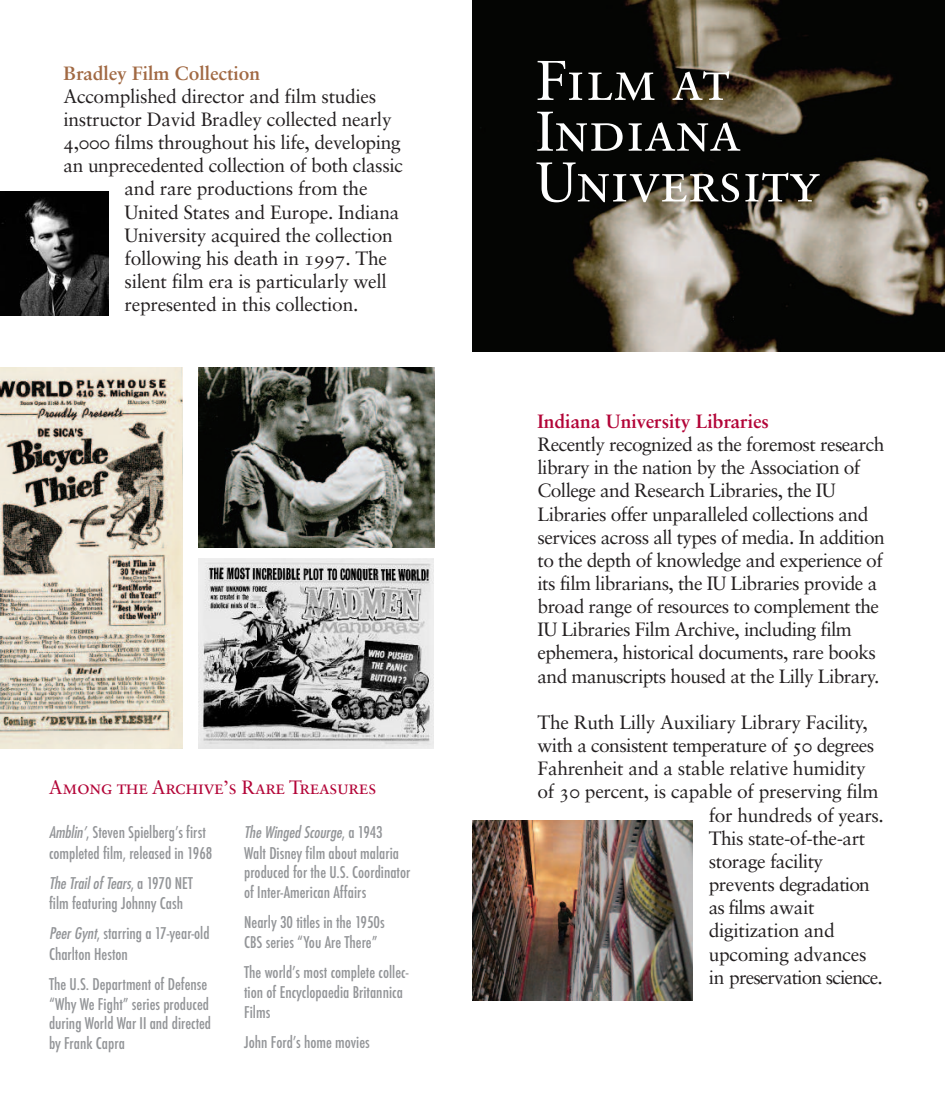
<style>
.page{position:relative;width:945px;height:1103px;background:#fff}
.page>*{position:absolute;margin:0;border:0;box-sizing:border-box;transform-origin:0 0}
.t1{font:56px/50.8px "Sabon Roman SC";color:#fff}
.t2{font:19.25px/23.1px "Sabon Roman Os F";letter-spacing:-.025em;color:#231f20}
.t3{font:19.25px "Sabon Roman Os F";letter-spacing:-.045em;color:#231f20}
.t4{font:19.25px "Sabon Roman SC";letter-spacing:-.02em;color:#b30437}
.t5{font:19.25px "Sabon Bold Os F";color:#b30437}
.t6{font:19.25px "Sabon Bold Os F";color:#a16943}
.t7{font:500 condensed 15.75px/19.8px "Futura";color:#939598}
.s1{font-weight:400;font-style:italic}
</style>
<div class="page">
<img style="left:0;top:191px;width:109px;height:124px">
<img style="left:0;top:367px;width:183px;height:381px">
<img style="left:199px;top:558px;width:235px;height:190px">
<img style="left:198px;top:367px;width:236px;height:180px">
<img style="left:472px;top:820px;width:221px;height:180px">
<img style="left:472px;top:0;width:473px;height:351px">
<p class="t6" style="left:64px;top:65px;width:198px">Bradley Film Collection</p>
<p class="t2" style="left:64px;top:86px;width:314px">Accomplished director and film studies</p>
<p class="t2" style="left:64px;top:109px;width:330px">instructor David Bradley collected nearly</p>
<p class="t2" style="left:64px;top:132px;width:339px">4,000 films throughout his life, developing</p>
<p class="t2" style="left:64px;top:156px;width:341px">an unprecedented collection of both classic</p>
<p class="t2" style="left:125px;top:179px;width:244px">and rare productions from the</p>
<p class="t2" style="left:125px;top:202px;width:276px">United States and Europe. Indiana</p>
<p class="t2" style="left:125px;top:225px;width:270px">University acquired the collection</p>
<p class="t2" style="left:125px;top:248px;width:264px">following his death in 1997. The</p>
<p class="t2" style="left:125px;top:271px;width:264px">silent film era is particularly well</p>
<p class="t2" style="left:125px;top:294px;width:235px">represented in this collection.</p>
<p class="t4" style="left:49px;top:779px;width:329px">Among the Archive’s Rare Treasures</p>
<p class="t7" style="left:49px;top:822px;width:165px;line-height:20.3px"><span class="s1">Amblin’</span>, Steven Spielberg’s first completed film, released in 1968</p>
<p class="t7" style="left:49px;top:873px;width:146px;line-height:20.3px"><span class="s1">The Trail of Tears</span>, a 1970 NET film featuring Johnny Cash</p>
<p class="t7" style="left:49px;top:923px;width:162px;line-height:20.3px"><span class="s1">Peer Gynt</span>, starring a 17-year-old<br>Charlton Heston</p>
<p class="t7" style="left:49px;top:974px;width:164px">The U.S. Department of Defense “Why We Fight” series produced during World War II and directed by Frank Capra</p>
<p class="t7" style="left:244px;top:822px;width:168px"><span class="s1">The Winged Scourge</span>, a 1943<br>Walt Disney film about malaria produced for the U.S. Coordinator of Inter-American Affairs</p>
<p class="t7" style="left:244px;top:912px;width:142px">Nearly 30 titles in the 1950s<br>CBS series “You Are There”</p>
<p class="t7" style="left:244px;top:962px;width:166px">The world’s most complete collec&shy;tion of Encyclopaedia Britannica<br>Films</p>
<p class="t7" style="left:244px;top:1032px;width:127px">John Ford’s home movies</p>
<h1 class="t1" style="left:536px;top:60px;width:286px">Film at<br>Indiana<br>University</h1>
<p class="t5" style="left:538px;top:413px;width:233px">Indiana University Libraries</p>
<p class="t2" style="left:538px;top:434px;width:349px">Recently recognized as the foremost research library in the nation by the Association of College and Research Libraries, the IU Libraries offer unparalleled collections and services across all types of media. In addition to the depth of knowledge and experience of its film librarians, the IU Libraries provide a broad range of resources to complement the IU Libraries Film Archive, including film ephemera, historical documents, rare books and manuscripts housed at the Lilly Library.</p>
<p class="t2" style="left:538px;top:712px;width:332px">The Ruth Lilly Auxiliary Library Facility,</p>
<p class="t2" style="left:538px;top:735px;width:338px">with a consistent temperature of 50 degrees</p>
<p class="t2" style="left:538px;top:758px;width:330px">Fahrenheit and a stable relative humidity</p>
<p class="t2" style="left:538px;top:781px;width:343px">of 30 percent, is capable of preserving film</p>
<p class="t2" style="left:709px;top:804px;width:177px">for hundreds of years.</p>
<p class="t2" style="left:709px;top:828px;width:158px">This state-of-the-art</p>
<p class="t2" style="left:709px;top:851px;width:116px">storage facility</p>
<p class="t3" style="left:709px;top:876px;width:163px">prevents degradation</p>
<p class="t3" style="left:709px;top:899px;width:107px">as films await</p>
<p class="t2" style="left:709px;top:920px;width:127px">digitization and</p>
<p class="t2" style="left:709px;top:943px;width:159px">upcoming advances</p>
<p class="t3" style="left:709px;top:969px;width:176px">in preservation science.</p>
</div>
